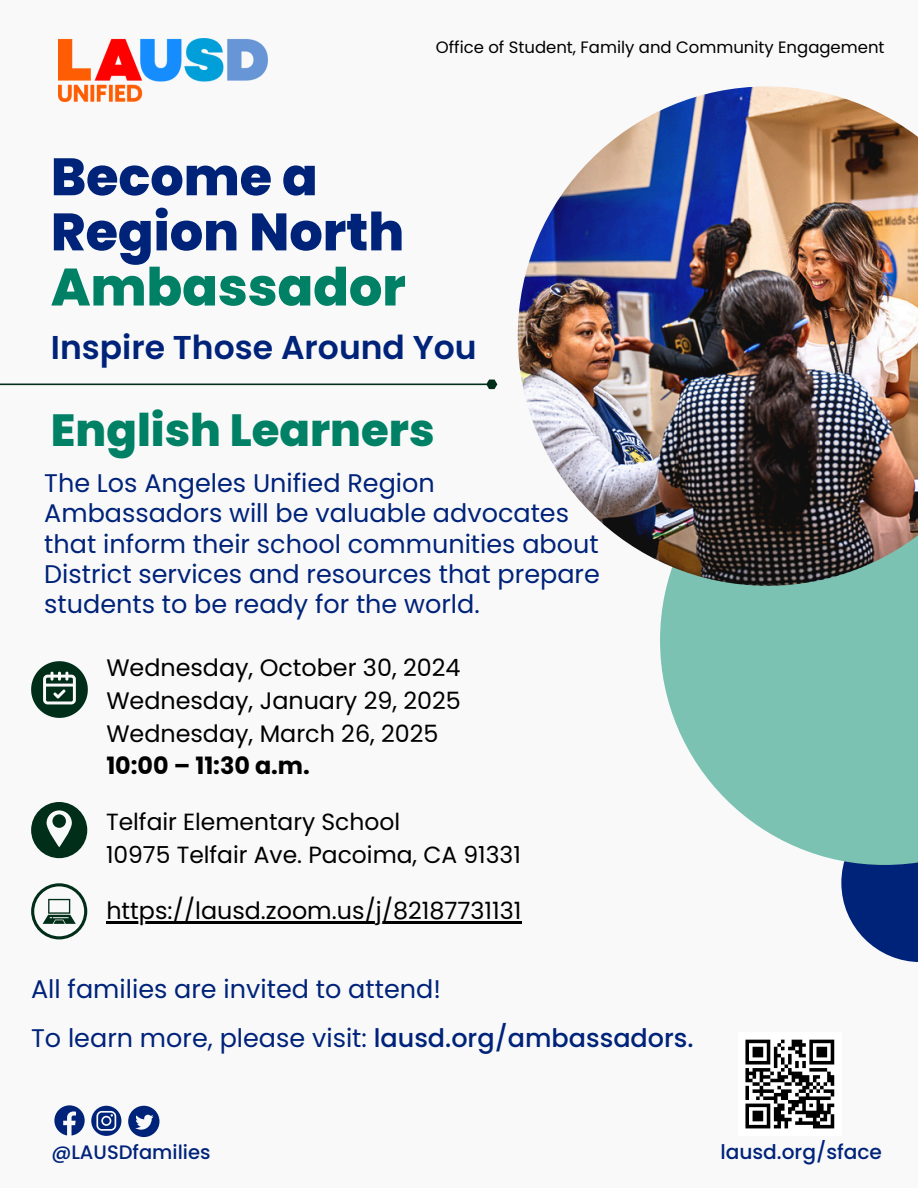
<style>
.page{position:relative;width:918px;height:1188px;background:#f9f9f9}
.page>*{position:absolute;margin:0;border:0;box-sizing:border-box;transform-origin:0 0}
.t1{font:800 52.5px/55.2px "Poppins";color:#00237a}
.t2{font:800 45px "Poppins";color:#008064}
.t3{font:600 33px "Poppins";color:#00237a}
.t4{font:25.5px/30.3px "Poppins";color:#00237a}
.t5{font:23.85px/32.7px "Poppins";color:#000}
.t6{font:23.4px/32.7px "Poppins";color:#000}
.t7{font:500 20.1px "Poppins";color:#00237a}
.t8{font:500 19.5px "Poppins";color:#00237a}
.t9{font:16.5px "Poppins";color:#000}
.s1{color:#008064}
.s2{font-weight:700}
.s3{font-weight:500}
</style>
<div class="page">
<img style="left:59px;top:39px;width:208px;height:63px">
<svg style="left:0;top:380px;width:497px;height:9px"></svg>
<svg style="left:841px;top:865px;width:77px;height:97px;fill:#00237a"></svg>
<div style="left:660px;top:416px;width:258px;height:449px;background:#7bc2b2"></div>
<img style="left:518px;top:86px;width:400px;height:500px">
<svg style="left:31px;top:661px;width:56px;height:56px"></svg>
<svg style="left:31px;top:802px;width:56px;height:56px"></svg>
<svg style="left:31px;top:883px;width:56px;height:56px"></svg>
<hr style="left:106px;top:921px;width:415px;height:2px;background:#000">
<div style="left:738px;top:1033px;width:103px;height:103px;background:#fff"></div>
<svg style="left:745px;top:1040px;width:89px;height:88px"></svg>
<hr style="left:813px;top:1125px;width:21px;height:3px;background:#000">
<svg style="left:128px;top:1106px;width:31px;height:31px"></svg>
<svg style="left:91px;top:1106px;width:30px;height:30px"></svg>
<svg style="left:54px;top:1105px;width:31px;height:31px"></svg>
<h3 class="t9" style="left:436px;top:36px;width:450px">Office of Student, Family and Community Engagement</h3>
<p class="t1" style="left:51px;top:149px;width:356px">Become a<br>Region North<br><span class="s1">Ambassador</span></p>
<h2 class="t3" style="left:51px;top:324px;width:427px">Inspire Those Around You</h2>
<p class="t2" style="left:51px;top:399px;width:385px">English Learners</p>
<p class="t4" style="left:44px;top:468px;width:557px">The Los Angeles Unified Region Ambassadors will be valuable advocates that inform their school communities about District services and resources that prepare students to be ready for the world.</p>
<p class="t5" style="left:106px;top:652px;width:356px">Wednesday, October 30, 2024<br>Wednesday, January 29, 2025<br>Wednesday, March 26, 2025<br><span class="s2">10:00 – 11:30 a.m.</span></p>
<h4 class="t6" style="left:106px;top:806px;width:416px">Telfair Elementary School<br>10975 Telfair Ave. Pacoima, CA 91331</h4>
<p class="t5" style="left:106px;top:894px;width:417px">https://lausd.zoom.us/j/82187731131</p>
<h4 class="t4" style="left:31px;top:974px;width:411px">All families are invited to attend!</h4>
<h4 class="t4" style="left:31px;top:1023px;width:664px">To learn more, please visit: <span class="s3">lausd.org/ambassadors.</span></h4>
<h4 class="t8" style="left:51px;top:1139px;width:161px">@LAUSDfamilies</h4>
<p class="t7" style="left:720px;top:1138px;width:163px">lausd.org/sface</p>
</div>
